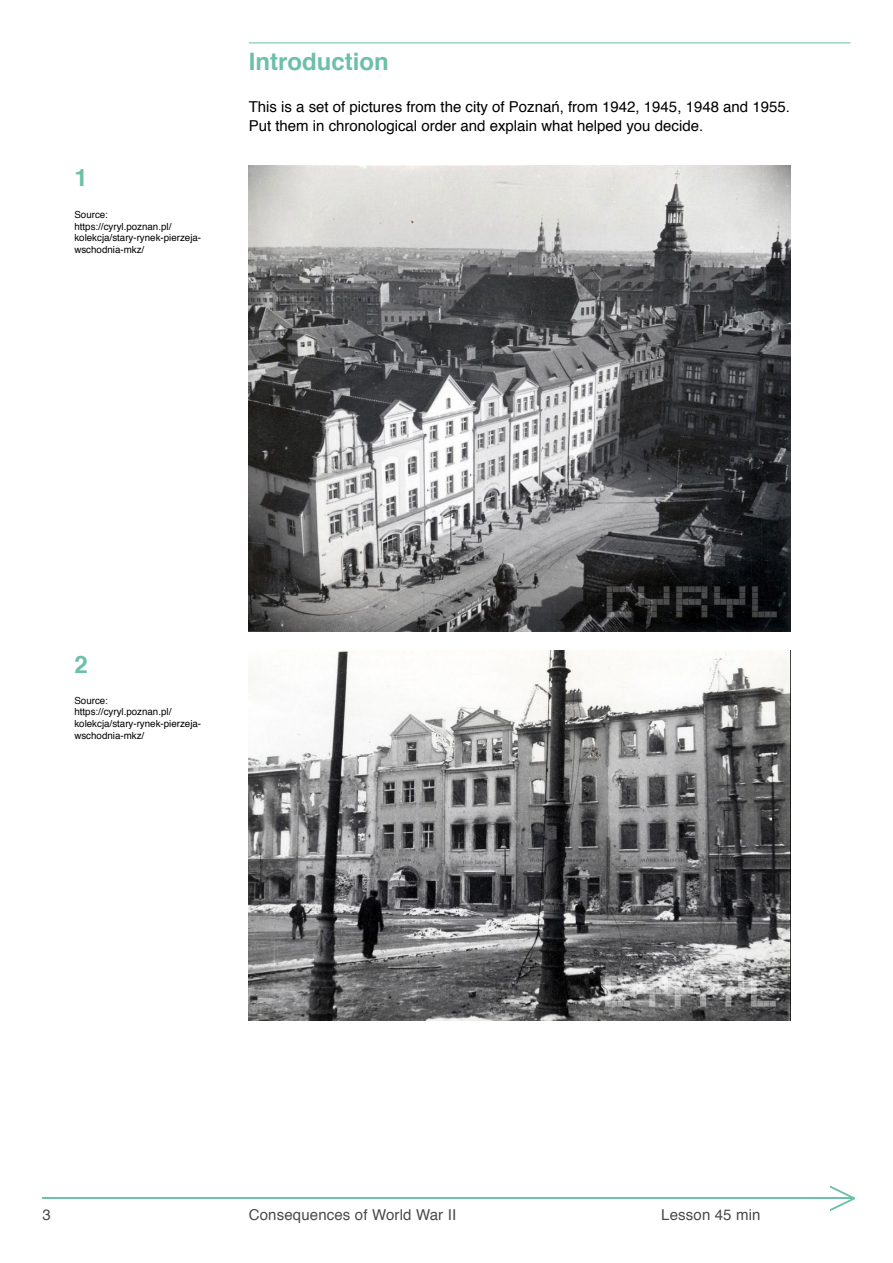
<style>
.page{position:relative;width:893px;height:1263px;background:#fff}
.page>*{position:absolute;margin:0;border:0;box-sizing:border-box;transform-origin:0 0}
.t1{font:700 24px "Helvetica";color:#6cc0aa}
.t2{font:15px/18.8px "Helvetica";color:#000}
.t3{font:15px "Helvetica";letter-spacing:.01em;color:#4a4a49}
.t4{font:9.75px/11.7px "Helvetica";color:#000}
</style>
<div class="page">
<hr style="left:43px;top:1198px;width:811px;height:1px;background:#6cc0aa">
<svg style="left:829px;top:1185px;width:26px;height:26px"></svg>
<img style="left:249px;top:166px;width:541px;height:465px">
<img style="left:249px;top:650px;width:541px;height:370px">
<hr style="left:249px;top:43px;width:601px;height:1px;background:#6cc0aa">
<h1 class="t1" style="left:249px;top:42px;width:141px">Introduction</h1>
<h1 class="t1" style="left:74px;top:158px;width:15px">1</h1>
<p class="t4" style="left:74px;top:209px;width:128px">Source: https://cyryl.poznan.pl/ kolekcja/stary-rynek-pierzeja&shy;wschodnia-mkz/</p>
<h2 class="t2" style="left:249px;top:98px;width:543px">This is a set of pictures from the city of Poznań, from 1942, 1945, 1948 and 1955.<br>Put them in chronological order and explain what helped you decide.</h2>
<h1 class="t1" style="left:74px;top:645px;width:15px">2</h1>
<p class="t4" style="left:74px;top:695px;width:128px">Source: https://cyryl.poznan.pl/ kolekcja/stary-rynek-pierzeja&shy;wschodnia-mkz/</p>
<h2 class="t3" style="left:43px;top:1203px;width:10px">3</h2>
<h2 class="t3" style="left:249px;top:1203px;width:209px">Consequences of World War II</h2>
<h2 class="t3" style="left:661px;top:1203px;width:101px">Lesson 45 min</h2>
</div>
